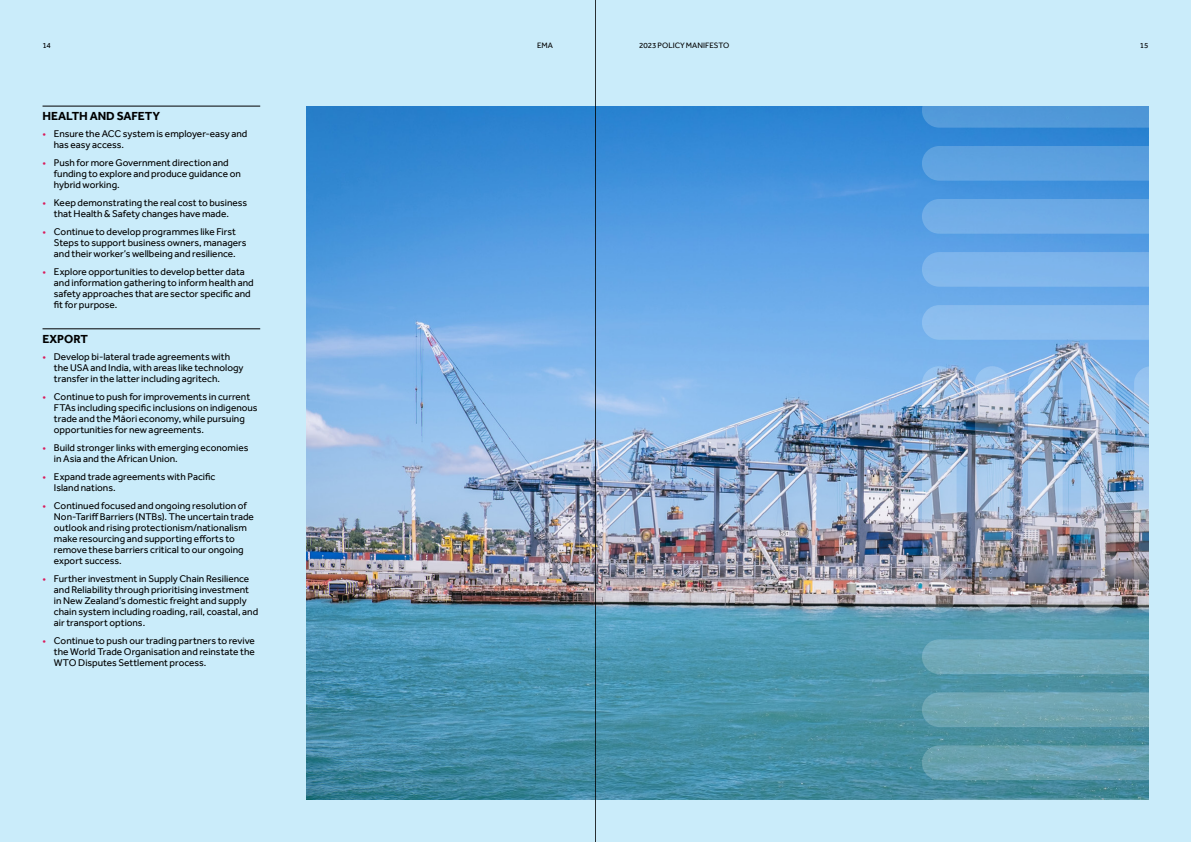
<style>
.page{position:relative;width:1191px;height:842px;background:#caecfa}
.page>*{position:absolute;margin:0;border:0;box-sizing:border-box;transform-origin:0 0}
.t1{font:700 12px "Effra";letter-spacing:-.005em;color:#000}
.t2{font:10px/11px "Effra";color:#000}
.t3{font:8px "Effra";letter-spacing:-.005em;color:#000}
.s1{color:#da1c5c}
</style>
<div class="page">
<img style="left:306px;top:107px;width:842px;height:692px">
<hr style="left:43px;top:106px;width:217px;height:1px;background:#000">
<hr style="left:43px;top:328px;width:217px;height:1px;background:#000">
<svg style="left:922px;top:798px;width:226px;height:1px"></svg>
<svg style="left:922px;top:745px;width:226px;height:35px;background:#67a1b1"></svg>
<svg style="left:922px;top:692px;width:226px;height:35px;background:#6ea5b2"></svg>
<svg style="left:922px;top:639px;width:226px;height:35px;background:#71a9b9"></svg>
<img style="left:1134px;top:366px;width:14px;height:247px">
<img style="left:1081px;top:366px;width:34px;height:247px;border-radius:17px">
<img style="left:1028px;top:366px;width:34px;height:247px;border-radius:17px">
<img style="left:975px;top:366px;width:34px;height:247px;border-radius:17px">
<img style="left:922px;top:366px;width:34px;height:247px;border-radius:17px">
<div style="left:922px;top:305px;width:226px;height:35px;background:#8cbdee"></div>
<div style="left:922px;top:252px;width:226px;height:35px;background:#7eb5ec"></div>
<div style="left:922px;top:199px;width:226px;height:35px;background:#6eace6"></div>
<div style="left:922px;top:146px;width:226px;height:35px;background:#5da1e0"></div>
<div style="left:922px;top:107px;width:226px;height:21px;background:#5098d8"></div>
<hr style="left:595px;top:0;width:1px;height:842px;background:#000">
<p class="t3" style="left:43px;top:40px;width:10px">14</p>
<p class="t3" style="left:537px;top:40px;width:17px">EMA</p>
<p class="t3" style="left:639px;top:40px;width:92px">2023 POLICY MANIFESTO</p>
<p class="t3" style="left:1139px;top:40px;width:10px">15</p>
<p class="t1" style="left:43px;top:109px;width:119px">HEALTH AND SAFETY</p>
<p class="t2" style="left:54px;top:128px;width:195px;text-indent:-11px"><span class="s1">•</span> Ensure the ACC system is employer-easy and has easy access.</p>
<p class="t2" style="left:54px;top:157px;width:188px;text-indent:-11px"><span class="s1">•</span> Push for more Government direction and funding to explore and produce guidance on hybrid working.</p>
<p class="t2" style="left:54px;top:197px;width:195px;text-indent:-11px"><span class="s1">•</span> Keep demonstrating the real cost to business that Health &amp; Safety changes have made.</p>
<p class="t2" style="left:54px;top:226px;width:194px;text-indent:-11px"><span class="s1">•</span> Continue to develop programmes like First<br>Steps to support business owners, managers and their worker’s wellbeing and resilience.</p>
<p class="t2" style="left:54px;top:266px;width:201px;text-indent:-11px"><span class="s1">•</span> Explore opportunities to develop better data and information gathering to inform health and safety approaches that are sector specific and fit for purpose.</p>
<p class="t1" style="left:43px;top:332px;width:47px">EXPORT</p>
<p class="t2" style="left:54px;top:351px;width:191px;text-indent:-11px"><span class="s1">•</span> Develop bi-lateral trade agreements with the USA and India, with areas like technology transfer in the latter including agritech.</p>
<p class="t2" style="left:54px;top:391px;width:205px;text-indent:-11px"><span class="s1">•</span> Continue to push for improvements in current FTAs including specific inclusions on indigenous trade and the Māori economy, while pursuing opportunities for new agreements.</p>
<p class="t2" style="left:54px;top:442px;width:196px;text-indent:-11px"><span class="s1">•</span> Build stronger links with emerging economies in Asia and the African Union.</p>
<p class="t2" style="left:54px;top:471px;width:163px;text-indent:-11px"><span class="s1">•</span> Expand trade agreements with Pacific<br>Island nations.</p>
<p class="t2" style="left:54px;top:500px;width:202px;text-indent:-11px"><span class="s1">•</span> Continued focused and ongoing resolution of Non-Tariff Barriers (NTBs). The uncertain trade outlook and rising protectionism/nationalism make resourcing and supporting efforts to remove these barriers critical to our ongoing export success.</p>
<p class="t2" style="left:54px;top:573px;width:206px;text-indent:-11px"><span class="s1">•</span> Further investment in Supply Chain Resilience and Reliability through prioritising investment in New Zealand’s domestic freight and supply chain system including roading, rail, coastal, and air transport options.</p>
<p class="t2" style="left:54px;top:635px;width:202px;text-align:justify;text-indent:-11px"><span class="s1">•</span> Continue to push our trading partners to revive the World Trade Organisation and reinstate the WTO Disputes Settlement process.</p>
</div>
